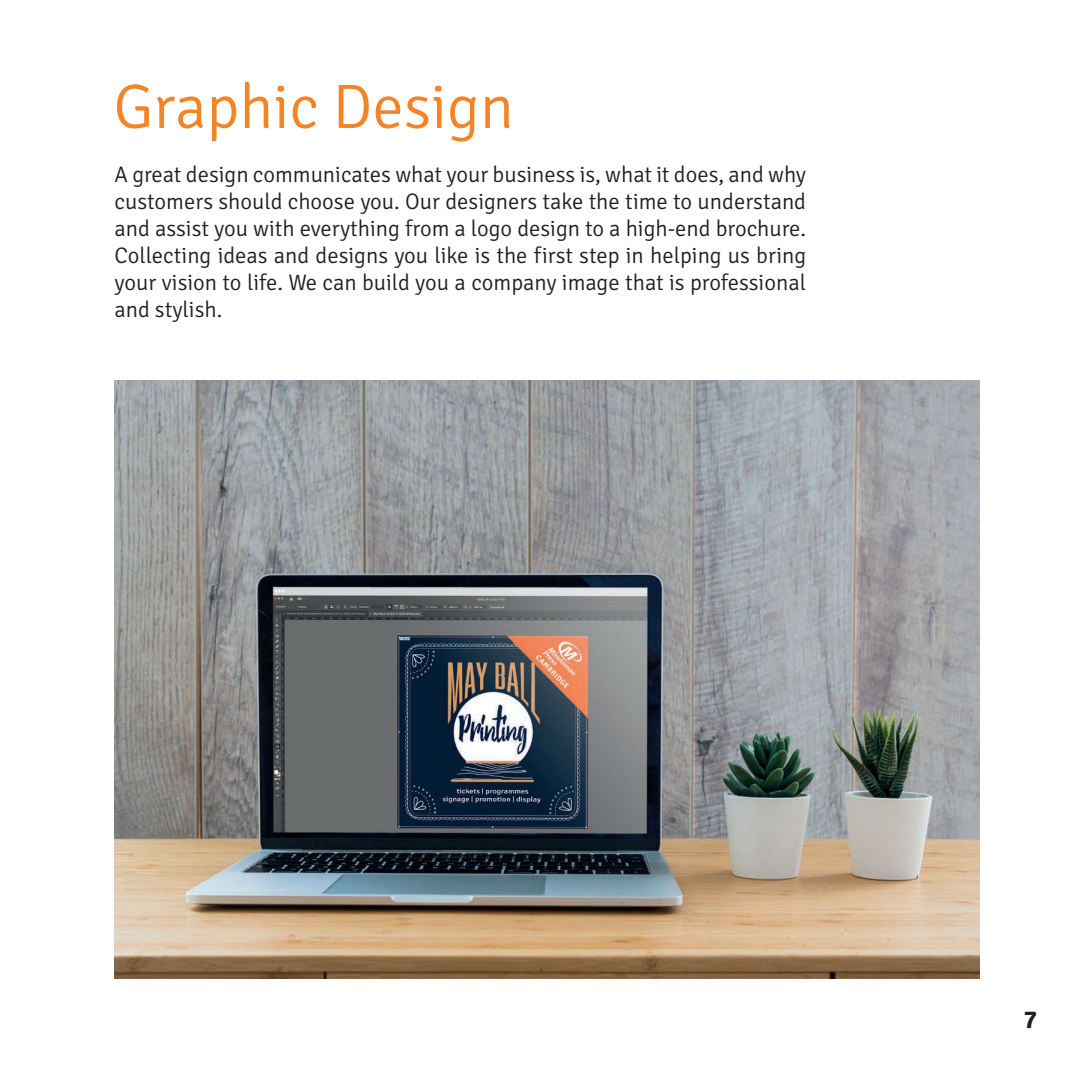
<style>
.page{position:relative;width:1092px;height:1092px;background:#fff}
.page>*{position:absolute;margin:0;border:0;box-sizing:border-box;transform-origin:0 0}
.t1{font:300 62.5px "Signika";color:#f58427}
.t2{font:700 25px "Signika";color:#231f20}
.t3{font:300 22.5px/27px "Signika";color:#231f20;text-align:justify}
</style>
<div class="page">
<img style="left:115px;top:380px;width:864px;height:598px">
<h1 class="t1" style="left:113px;top:72px;width:402px">Graphic Design</h1>
<p class="t3" style="left:115px;top:161px;width:693px">A great design communicates what your business is, what it does, and why customers should choose you. Our designers take the time to understand and assist you with everything from a logo design to a high-end brochure.<br>Collecting ideas and designs you like is the first step in helping us bring your vision to life. We can build you a company image that is professional and stylish.</p>
<p class="t2" style="left:1023px;top:1004px;width:15px">7</p>
</div>
